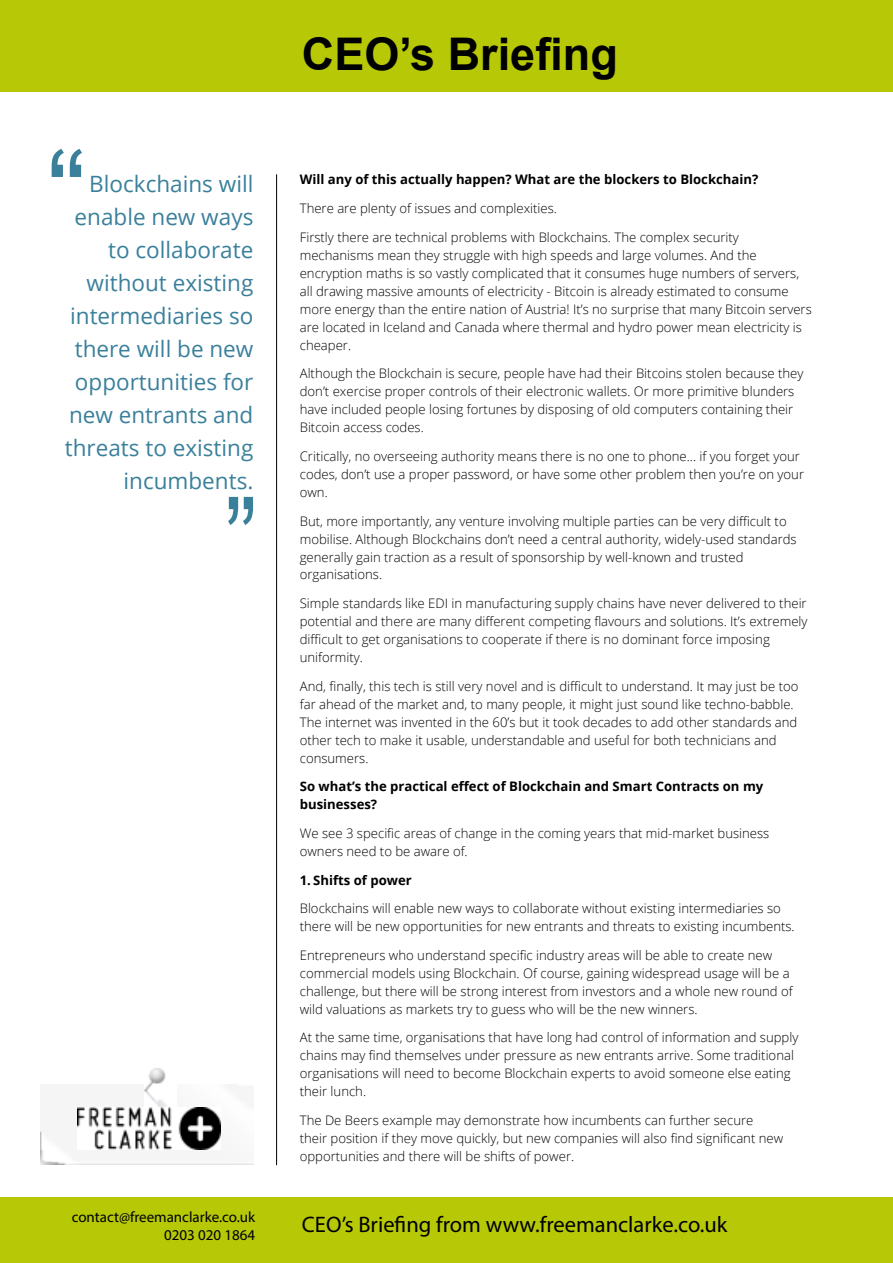
<style>
.page{position:relative;width:893px;height:1263px;background:#fff}
.page>*{position:absolute;margin:0;border:0;box-sizing:border-box;transform-origin:0 0}
.t1{font:120px "Arial";color:#3a809b}
.t2{font:120px "Arial Narrow";color:#3a809b}
.t3{font:700 45px "Arial";color:#000}
.t4{font:22.5px/33px "Open Sans";color:#3a809b;text-align:right}
.t5{font:22.5px "Myriad Pro";color:#000}
.t6{font:15px/18px "Myriad Pro";color:#000;text-align:right}
.t7{font:300 13.2px/18px "Open Sans";color:#000}
.t8{font:700 13.2px/18px "Open Sans";color:#000}
</style>
<div class="page">
<div style="left:0;top:0;width:893px;height:91px;background:#b6c806"></div>
<div style="left:0;top:1197px;width:893px;height:66px;background:#b6c806"></div>
<hr style="left:276px;top:174px;width:1px;height:991px;background:#000">
<img style="left:41px;top:1085px;width:212px;height:79px">
<img style="left:144px;top:1069px;width:32px;height:39px">
<img style="left:77px;top:1108px;width:144px;height:41px">
<h1 class="t1" style="left:47px;top:111px;width:41px">“</h1>
<h3 class="t4" style="left:65px;top:166px;width:190px">Blockchains will enable new ways to collaborate without existing intermediaries so there will be new opportunities for new entrants and threats to existing incumbents.</h3>
<h1 class="t2" style="left:225px;top:452px;width:34px">”</h1>
<h2 class="t3" style="left:302px;top:22px;width:317px">CEO’s Briefing</h2>
<p class="t8" style="left:300px;top:170px;width:460px">Will any of this actually happen? What are the blockers to Blockchain?</p>
<p class="t7" style="left:300px;top:194px;width:441px;line-height:28.7px">There are plenty of issues and complexities.<br>Firstly there are technical problems with Blockchains. The complex security</p>
<p class="t7" style="left:300px;top:245px;width:514px">mechanisms mean they struggle with high speeds and large volumes. And the encryption maths is so vastly complicated that it consumes huge numbers of servers, all drawing massive amounts of electricity - Bitcoin is already estimated to consume more energy than the entire nation of Austria! It’s no surprise that many Bitcoin servers are located in Iceland and Canada where thermal and hydro power mean electricity is cheaper.</p>
<p class="t7" style="left:300px;top:364px;width:505px">Although the Blockchain is secure, people have had their Bitcoins stolen because they don’t exercise proper controls of their electronic wallets. Or more primitive blunders have included people losing fortunes by disposing of old computers containing their Bitcoin access codes.</p>
<p class="t7" style="left:300px;top:447px;width:506px">Critically, no overseeing authority means there is no one to phone... if you forget your codes, don’t use a proper password, or have some other problem then you’re on your own.</p>
<p class="t7" style="left:300px;top:511px;width:498px">But, more importantly, any venture involving multiple parties can be very difficult to mobilise. Although Blockchains don’t need a central authority, widely-used standards generally gain traction as a result of sponsorship by well-known and trusted organisations.</p>
<p class="t7" style="left:300px;top:594px;width:509px">Simple standards like EDI in manufacturing supply chains have never delivered to their potential and there are many different competing flavours and solutions. It’s extremely difficult to get organisations to cooperate if there is no dominant force imposing uniformity.</p>
<p class="t7" style="left:300px;top:677px;width:500px">And, finally, this tech is still very novel and is difficult to understand. It may just be too far ahead of the market and, to many people, it might just sound like techno-babble.<br>The internet was invented in the 60’s but it took decades to add other standards and other tech to make it usable, understandable and useful for both technicians and consumers.</p>
<p class="t8" style="left:300px;top:777px;width:465px">So what’s the practical effect of Blockchain and Smart Contracts on my businesses?</p>
<p class="t7" style="left:300px;top:824px;width:471px">We see 3 specific areas of change in the coming years that mid-market business owners need to be aware of.</p>
<p class="t8" style="left:300px;top:870px;width:114px">1. Shifts of power</p>
<p class="t7" style="left:300px;top:899px;width:496px">Blockchains will enable new ways to collaborate without existing intermediaries so there will be new opportunities for new entrants and threats to existing incumbents.</p>
<p class="t7" style="left:300px;top:946px;width:494px">Entrepreneurs who understand specific industry areas will be able to create new commercial models using Blockchain. Of course, gaining widespread usage will be a challenge, but there will be strong interest from investors and a whole new round of wild valuations as markets try to guess who will be the new winners.</p>
<p class="t7" style="left:300px;top:1028px;width:500px">At the same time, organisations that have long had control of information and supply chains may find themselves under pressure as new entrants arrive. Some traditional organisations will need to become Blockchain experts to avoid someone else eating their lunch.</p>
<p class="t7" style="left:300px;top:1111px;width:485px">The De Beers example may demonstrate how incumbents can further secure their position if they move quickly, but new companies will also find significant new opportunities and there will be shifts of power.</p>
<p class="t6" style="left:72px;top:1207px;width:185px">contact@freemanclarke.co.uk<br>0203 020 1864</p>
<h3 class="t5" style="left:302px;top:1211px;width:427px">CEO’s Briefing from www.freemanclarke.co.uk</h3>
</div>
